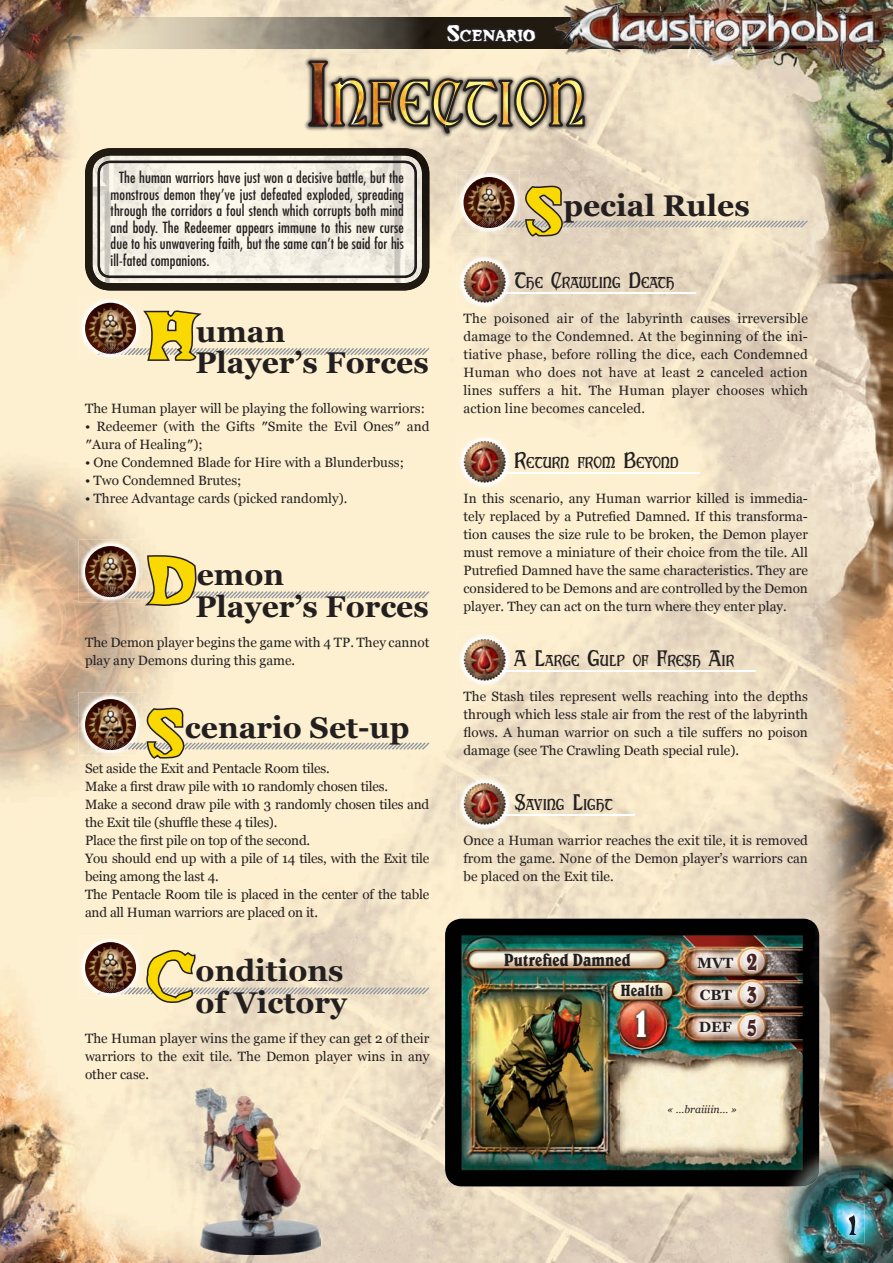
<style>
.page{position:relative;width:893px;height:1263px;background:#fff}
.page>*{position:absolute;margin:0;border:0;box-sizing:border-box;transform-origin:0 0}
.t1{font:75px "Moonshine Murky";color:#fad802}
.t2{font:condensed 44.55px "Belwe";color:#fff}
.t3{font:700 30px/31.5px "Georgia";color:#231f20}
.t4{font:condensed 27px/32.8px "Belwe";color:#492325}
.t5{font:condensed 18px "Belwe";color:#231f20}
.t6{font:17.85px "Moonshine Murky";color:#fff}
.t7{font:16.8px "Cabaletta";color:#231f20}
.t8{font:condensed 16.5px "Belwe";color:#231f20}
.t9{font:condensed 15px/16.5px "Futura";letter-spacing:.01em;color:#231f20;text-align:justify}
.t10{font:700 14.85px/32.2px "Georgia";color:#231f20;text-align:justify}
.t11{font:13.5px/18px "Georgia";color:#231f20;text-align:justify}
.t12{font:italic 10.5px "Georgia";color:#231f20}
.s1{font-size:25.5px}
.s2{font-size:24px}
</style>
<div class="page">
<img style="left:0;top:0;width:840px;height:157px">
<img style="left:840px;top:0;width:53px;height:1263px">
<img style="left:0;top:157px;width:105px;height:1106px">
<img style="left:429px;top:157px;width:412px;height:53px">
<img style="left:421px;top:210px;width:367px;height:737px">
<img style="left:788px;top:210px;width:53px;height:1053px">
<img style="left:420px;top:947px;width:52px;height:316px">
<img style="left:105px;top:1104px;width:105px;height:159px">
<img style="left:316px;top:1104px;width:105px;height:159px">
<img style="left:472px;top:1186px;width:316px;height:77px">
<img style="left:210px;top:1254px;width:106px;height:9px">
<img style="left:445px;top:919px;width:374px;height:267px">
<img style="left:462px;top:986px;width:157px;height:179px">
<img style="left:195px;top:1087px;width:125px;height:167px">
<img style="left:85px;top:148px;width:344px;height:143px">
<img style="left:98px;top:161px;width:319px;height:117px">
<img style="left:838px;top:1204px;width:26px;height:39px">
<img style="left:849px;top:1215px;width:7px;height:20px">
<img style="left:0;top:17px;width:874px;height:32px">
<img style="left:78px;top:296px;width:63px;height:63px">
<img style="left:85px;top:303px;width:51px;height:51px">
<svg style="left:98px;top:309px;width:331px;height:54px;background:#e0d2b8"></svg>
<img style="left:78px;top:539px;width:63px;height:63px">
<img style="left:85px;top:572px;width:13px;height:25px">
<svg style="left:98px;top:553px;width:331px;height:54px;background:#e0d2b7"></svg>
<img style="left:78px;top:692px;width:63px;height:63px">
<img style="left:85px;top:699px;width:51px;height:51px">
<svg style="left:98px;top:705px;width:331px;height:56px;background:#e2d5ba"></svg>
<img style="left:78px;top:935px;width:63px;height:63px">
<img style="left:85px;top:942px;width:51px;height:51px">
<svg style="left:98px;top:947px;width:331px;height:58px;background:#dacbb3"></svg>
<hr style="left:472px;top:292px;width:224px;height:2px;background:#fff">
<hr style="left:472px;top:472px;width:228px;height:2px;background:#fff">
<hr style="left:472px;top:670px;width:283px;height:2px;background:#fff">
<hr style="left:472px;top:814px;width:162px;height:2px;background:#fff">
<img style="left:457px;top:170px;width:63px;height:63px">
<img style="left:463px;top:177px;width:51px;height:51px">
<svg style="left:476px;top:183px;width:332px;height:56px;background:#d3c3ae"></svg>
<img style="left:457px;top:254px;width:54px;height:54px">
<img style="left:502px;top:292px;width:9px;height:2px">
<img style="left:463px;top:260px;width:43px;height:43px;border-radius:21px">
<img style="left:457px;top:434px;width:54px;height:54px">
<img style="left:502px;top:472px;width:9px;height:2px">
<img style="left:463px;top:440px;width:43px;height:43px;border-radius:21px">
<img style="left:457px;top:632px;width:54px;height:54px">
<img style="left:502px;top:670px;width:9px;height:2px">
<img style="left:463px;top:638px;width:43px;height:43px;border-radius:21px">
<img style="left:457px;top:776px;width:54px;height:54px">
<img style="left:502px;top:814px;width:9px;height:2px">
<img style="left:463px;top:782px;width:43px;height:43px;border-radius:21px">
<img style="left:303px;top:55px;width:286px;height:82px">
<svg style="left:307px;top:21px;width:279px;height:114px;background:#9c8f76"></svg>
<img style="left:745px;top:951px;width:12px;height:20px">
<img style="left:745px;top:983px;width:12px;height:21px">
<img style="left:745px;top:1016px;width:12px;height:21px">
<img style="left:632px;top:1006px;width:17px;height:34px">
<h3 class="t6" style="left:447px;top:23px;width:91px"><span class="s1">S</span>CENARIO</h3>
<p class="t9" style="left:111px;top:170px;width:295px;text-indent:9px">The human warriors have just won a decisive battle, but the monstrous demon they’ve just defeated exploded, spreading through the corridors a foul stench which corrupts both mind and body. The Redeemer appears immune to this new curse due to his unwavering faith, but the same can’t be said for his ill-fated companions.</p>
<h1 class="t1" style="left:146px;top:288px;width:52px">H</h1>
<h3 class="t3" style="left:196px;top:316px;width:235px">uman<br>Player’s Forces</h3>
<p class="t11" style="left:85px;top:399px;width:341px">The Human player will be playing the following warriors:</p>
<p class="t11" style="left:85px;top:417px;width:346px">• Redeemer (with the Gifts ″Smite the Evil Ones″ and ″Aura of Healing″);</p>
<p class="t11" style="left:85px;top:453px;width:320px">• One Condemned Blade for Hire with a Blunderbuss;</p>
<p class="t11" style="left:85px;top:471px;width:158px">• Two Condemned Brutes;</p>
<p class="t11" style="left:85px;top:489px;width:264px">• Three Advantage cards (picked randomly).</p>
<h1 class="t1" style="left:146px;top:531px;width:52px">D</h1>
<h3 class="t3" style="left:196px;top:559px;width:235px">emon<br>Player’s Forces</h3>
<p class="t11" style="left:85px;top:633px;width:346px">The Demon player begins the game with 4 TP. They cannot play any Demons during this game.</p>
<h1 class="t1" style="left:146px;top:684px;width:40px">S</h1>
<h3 class="t3" style="left:185px;top:712px;width:226px">cenario Set-up</h3>
<p class="t11" style="left:85px;top:759px;width:346px;text-align:left">Set aside the Exit and Pentacle Room tiles.<br>Make a first draw pile with 10 randomly chosen tiles.<br>Make a second draw pile with 3 randomly chosen tiles and the Exit tile (shuffle these 4 tiles).<br>Place the first pile on top of the second.<br>You should end up with a pile of 14 tiles, with the Exit tile being among the last 4.<br>The Pentacle Room tile is placed in the center of the table and all Human warriors are placed on it.</p>
<h1 class="t1" style="left:146px;top:927px;width:51px">C</h1>
<h3 class="t3" style="left:196px;top:955px;width:153px">onditions of Victory</h3>
<p class="t11" style="left:85px;top:1029px;width:346px">The Human player wins the game if they can get 2 of their warriors to the exit tile. The Demon player wins in any other case.</p>
<h1 class="t1" style="left:524px;top:162px;width:40px">S</h1>
<h3 class="t3" style="left:563px;top:190px;width:188px">pecial Rules</h3>
<p class="t7" style="left:514px;top:274px;width:162px"><span class="s2">T</span>HE <span class="s2">C</span>RAWLING <span class="s2">D</span>EATH</p>
<p class="t11" style="left:463px;top:309px;width:346px">The poisoned air of the labyrinth causes irreversible damage to the Condemned. At the beginning of the ini&shy;tiative phase, before rolling the dice, each Condemned Human who does not have at least 2 canceled action lines suffers a hit. The Human player chooses which action line becomes canceled.</p>
<p class="t7" style="left:514px;top:454px;width:166px"><span class="s2">R</span>ETURN FROM <span class="s2">B</span>EYOND</p>
<p class="t11" style="left:463px;top:489px;width:346px">In this scenario, any Human warrior killed is immedia&shy;tely replaced by a Putrefied Damned. If this transforma&shy;tion causes the size rule to be broken, the Demon player must remove a miniature of their choice from the tile. All Putrefied Damned have the same characteristics. They are considered to be Demons and are controlled by the Demon player. They can act on the turn where they enter play.</p>
<p class="t7" style="left:514px;top:652px;width:222px"><span class="s2">A L</span>ARGE <span class="s2">G</span>ULP OF <span class="s2">F</span>RESH <span class="s2">A</span>IR</p>
<p class="t11" style="left:463px;top:687px;width:346px">The Stash tiles represent wells reaching into the depths through which less stale air from the rest of the labyrinth flows. A human warrior on such a tile suffers no poison damage (see The Crawling Death special rule).</p>
<p class="t7" style="left:514px;top:796px;width:100px"><span class="s2">S</span>AVING <span class="s2">L</span>IGHT</p>
<p class="t11" style="left:463px;top:831px;width:346px">Once a Human warrior reaches the exit tile, it is removed from the game. None of the Demon player’s warriors can be placed on the Exit tile.</p>
<h3 class="t5" style="left:504px;top:949px;width:128px">Putrefied Damned</h3>
<h3 class="t4" style="left:746px;top:944px;width:12px">2<br>3</h3>
<p class="t10" style="left:697px;top:946px;width:37px">MVT CBT DEF</p>
<p class="t8" style="left:620px;top:981px;width:45px">Health</p>
<h2 class="t2" style="left:632px;top:996px;width:20px">1</h2>
<h3 class="t4" style="left:746px;top:1010px;width:12px">5</h3>
<p class="t12" style="left:667px;top:1103px;width:71px">« …braiiiin… »</p>
</div>
